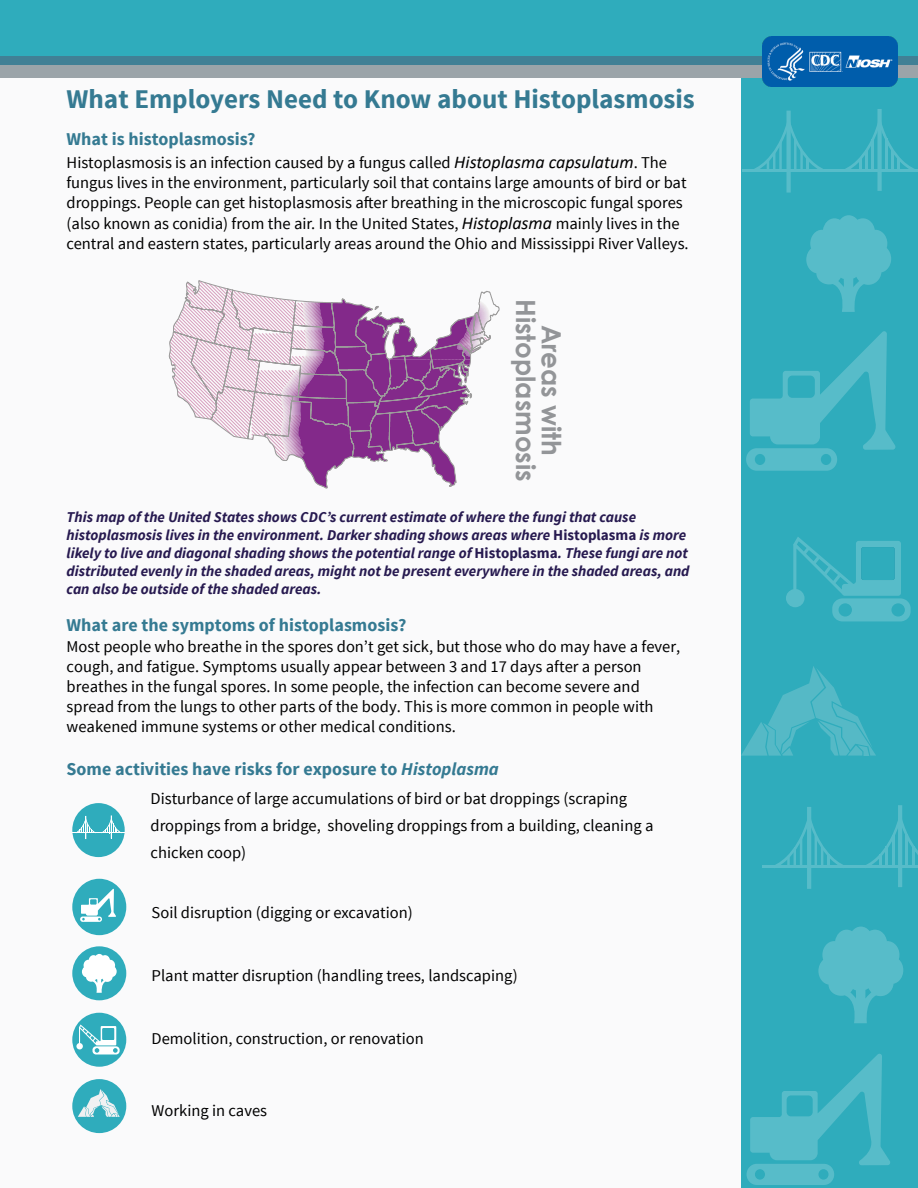
<style>
.page{position:relative;width:918px;height:1188px;background:#fafafb}
.page>*{position:absolute;margin:0;border:0;box-sizing:border-box;transform-origin:0 0}
.t1{font:700 27px "Source Sans Pro";color:#357a92}
.t2{font:700 26.55px/25.7px "Century Gothic";color:#939598;text-align:center}
.Title_2{font:700 18px "Source Sans Pro";color:#357a92}
.Body{font:16.5px/19.8px "Source Sans Pro";color:#000}
.Title_2-2{font:16.5px/19.8px "Source Sans Pro";color:#000}
.Paragraph_Style_1_co{font:16.5px/27px "Source Sans Pro";color:#000}
.Title_2-3{font:italic 700 15px/18px "Source Sans Pro";color:#271a50}
.s1{font-family:"Calibri";font-style:italic;font-size:18px}
.s2{font-style:normal}
.s3{font-style:italic}
</style>
<div class="page">
<svg style="left:169px;top:280px;width:330px;height:208px"></svg>
<div style="left:0;top:0;width:918px;height:61px;background:#2facbc"></div>
<div style="left:741px;top:0;width:177px;height:1188px;background:#2facbc"></div>
<div style="left:0;top:56px;width:918px;height:12px;background:#418095"></div>
<div style="left:0;top:66px;width:918px;height:12px;background:#9ba4a9"></div>
<div style="left:72px;top:803px;width:53px;height:54px;background:#2facbc;border-radius:50%"></div>
<svg style="left:73px;top:815px;width:52px;height:24px"></svg>
<div style="left:72px;top:879px;width:54px;height:56px;background:#2facbc;border-radius:50%"></div>
<svg style="left:80px;top:917px;width:22px;height:5px"></svg>
<svg style="left:81px;top:889px;width:35px;height:32px"></svg>
<div style="left:90px;top:899px;width:7px;height:6px;background:#2facbc"></div>
<div style="left:72px;top:946px;width:54px;height:54px;background:#2facbc;border-radius:50%"></div>
<svg style="left:82px;top:954px;width:35px;height:39px"></svg>
<div style="left:72px;top:1013px;width:54px;height:54px;background:#2facbc;border-radius:50%"></div>
<svg style="left:92px;top:1046px;width:28px;height:8px"></svg>
<svg style="left:76px;top:1025px;width:42px;height:28px"></svg>
<div style="left:72px;top:1079px;width:54px;height:54px;background:#2facbc;border-radius:50%"></div>
<svg style="left:78px;top:1089px;width:42px;height:28px"></svg>
<hr style="left:742px;top:169px;width:93px;height:3px;background:#fff">
<svg style="left:753px;top:125px;width:72px;height:47px"></svg>
<div style="left:786px;top:111px;width:5px;height:82px;background:#57bcc9"></div>
<hr style="left:788px;top:112px;width:1px;height:79px;background:#fff">
<hr style="left:833px;top:169px;width:85px;height:3px;background:#fff">
<svg style="left:844px;top:125px;width:72px;height:47px"></svg>
<div style="left:877px;top:109px;width:5px;height:82px;background:#57bcc9"></div>
<hr style="left:879px;top:111px;width:1px;height:78px;background:#fff">
<svg style="left:750px;top:331px;width:146px;height:119px"></svg>
<div style="left:746px;top:448px;width:91px;height:23px;background:#57bcc9;border-radius:11px"></div>
<div style="left:755px;top:454px;width:10px;height:11px;background:#2facbc;border-radius:50%"></div>
<div style="left:821px;top:454px;width:10px;height:11px;background:#2facbc;border-radius:50%"></div>
<div style="left:788px;top:376px;width:27px;height:22px;background:#2facbc;border-radius:5px"></div>
<svg style="left:806px;top:215px;width:85px;height:97px"></svg>
<svg style="left:786px;top:537px;width:121px;height:85px"></svg>
<div style="left:832px;top:598px;width:79px;height:23px;background:#57bcc9;border-radius:10px"></div>
<div style="left:861px;top:547px;width:34px;height:33px;background:#2facbc;border-radius:2px"></div>
<div style="left:839px;top:603px;width:13px;height:14px;background:#2facbc;border-radius:50%"></div>
<div style="left:891px;top:603px;width:14px;height:14px;background:#2facbc;border-radius:50%"></div>
<svg style="left:741px;top:666px;width:135px;height:90px"></svg>
<svg style="left:750px;top:1053px;width:140px;height:112px"></svg>
<div style="left:747px;top:1164px;width:87px;height:21px;background:#57bcc9;border-radius:10px"></div>
<div style="left:755px;top:1169px;width:10px;height:11px;background:#2facbc;border-radius:50%"></div>
<div style="left:818px;top:1169px;width:11px;height:11px;background:#2facbc;border-radius:50%"></div>
<div style="left:787px;top:1095px;width:26px;height:21px;background:#2facbc;border-radius:4px"></div>
<hr style="left:762px;top:865px;width:94px;height:3px;background:#fff">
<svg style="left:773px;top:819px;width:72px;height:49px"></svg>
<hr style="left:807px;top:807px;width:4px;height:82px;background:#57bcc9">
<hr style="left:809px;top:809px;width:1px;height:78px;background:#fff">
<hr style="left:853px;top:865px;width:65px;height:3px;background:#fff">
<svg style="left:864px;top:819px;width:54px;height:49px"></svg>
<hr style="left:912px;top:846px;width:2px;height:21px;background:#fff">
<hr style="left:906px;top:835px;width:2px;height:32px;background:#fff">
<hr style="left:898px;top:805px;width:4px;height:82px;background:#57bcc9">
<hr style="left:900px;top:807px;width:1px;height:78px;background:#fff">
<svg style="left:818px;top:927px;width:85px;height:96px"></svg>
<img style="left:762px;top:37px;width:135px;height:50px">
<h1 class="t1" style="left:67px;top:82px;width:630px">What Employers Need to Know about Histoplasmosis</h1>
<h2 class="Title_2" style="left:67px;top:128px;width:190px">What is histoplasmosis?</h2>
<p class="Body" style="left:67px;top:153px;width:622px">Histoplasmosis is an infection caused by a fungus called <span class="s1">Histoplasma capsulatum</span>. The fungus lives in the environment, particularly soil that contains large amounts of bird or bat droppings. People can get histoplasmosis after breathing in the microscopic fungal spores</p>
<p class="Body" style="left:67px;top:214px;width:624px">(also known as conidia) from the air. In the United States, <span class="s1">Histoplasma</span> mainly lives in the central and eastern states, particularly areas around the Ohio and Mississippi River Valleys.</p>
<p class="t2" style="left:565px;top:299px;width:184px;rotate:90deg">Areas with<br>Histoplasmosis</p>
<h2 class="Title_2-3" style="left:67px;top:508px;width:624px">This map of the United States shows CDC’s current estimate of where the fungi that cause histoplasmosis lives in the environment. Darker shading shows areas where <span class="s2">Histoplasma</span> is more likely to live and diagonal shading shows the potential range of <span class="s2">Histoplasma</span>. These fungi are not distributed evenly in the shaded areas, might not be present everywhere in the shaded areas, and can also be outside of the shaded areas.</h2>
<h2 class="Title_2" style="left:67px;top:614px;width:342px">What are the symptoms of histoplasmosis?</h2>
<h2 class="Title_2-2" style="left:67px;top:637px;width:615px">Most people who breathe in the spores don’t get sick, but those who do may have a fever, cough, and fatigue. Symptoms usually appear between 3 and 17 days after a person breathes in the fungal spores. In some people, the infection can become severe and spread from the lungs to other parts of the body. This is more common in people with weakened immune systems or other medical conditions.</h2>
<h2 class="Title_2" style="left:67px;top:757px;width:434px">Some activities have risks for exposure to <span class="s3">Histoplasma</span></h2>
<p class="Paragraph_Style_1_co" style="left:151px;top:785px;width:504px">Disturbance of large accumulations of bird or bat droppings (scraping droppings from a bridge, shoveling droppings from a building, cleaning a chicken coop)</p>
<p class="Paragraph_Style_1_co" style="left:152px;top:899px;width:263px">Soil disruption (digging or excavation)</p>
<p class="Paragraph_Style_1_co" style="left:152px;top:962px;width:368px">Plant matter disruption (handling trees, landscaping)</p>
<p class="Paragraph_Style_1_co" style="left:152px;top:1025px;width:274px">Demolition, construction, or renovation</p>
<p class="Paragraph_Style_1_co" style="left:152px;top:1097px;width:117px">Working in caves</p>
</div>
